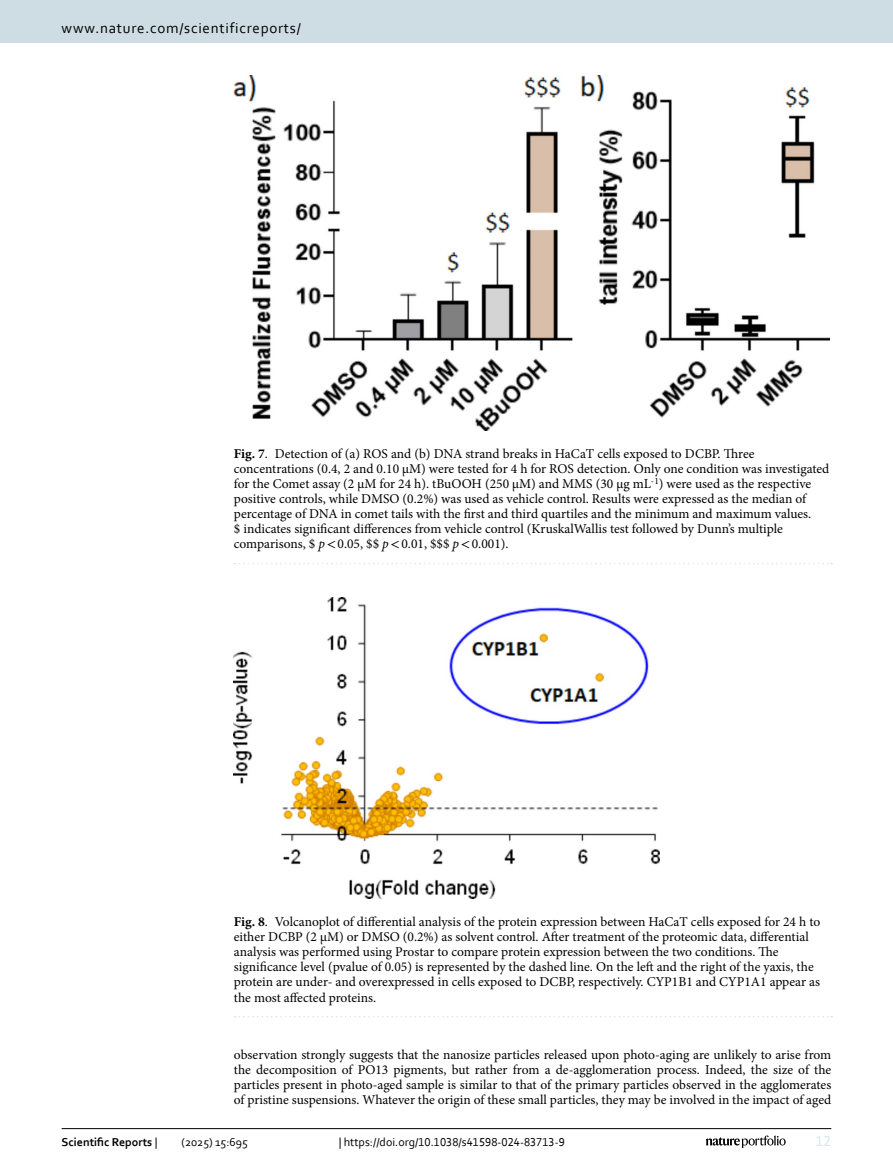
<style>
.page{position:relative;width:893px;height:1174px;background:#fff}
.page>*{position:absolute;margin:0;border:0;box-sizing:border-box;transform-origin:0 0}
.t1{font:15px "Corbel";letter-spacing:.05em;color:#000}
.t2{font:15px "Corbel";color:#d9e4eb}
.Figure_Caption{font:13.5px/15px "Minion Pro";color:#000}
.Body_Text_Indent{font:13.5px/15px "Minion Pro";color:#000;text-align:justify}
.t3{font:12px "Corbel";color:#000}
.t4{font:700 12px "Corbel";color:#000}
.s1{font-weight:700}
.s2{font-style:italic}
.s3{font-family:"STIX"}
.s4{font-weight:400}
</style>
<div class="page">
<img style="left:234px;top:598px;width:425px;height:300px">
<svg style="left:235px;top:1016px;width:597px;height:1px"></svg>
<img style="left:234px;top:76px;width:595px;height:354px">
<svg style="left:235px;top:563px;width:597px;height:1px"></svg>
<hr style="left:62px;top:1128px;width:769px;height:1px;background:#000">
<svg style="left:706px;top:1135px;width:80px;height:12px"></svg>
<div style="left:0;top:0;width:893px;height:43px;background:#cedde4"></div>
<p class="t1" style="left:62px;top:18px;width:241px">www.nature.com/scientificreports/</p>
<p class="Figure_Caption" style="left:234px;top:446px;width:597px"><span class="s1">Fig. 7</span>. Detection of (a) ROS and (b) DNA strand breaks in HaCaT cells exposed to DCBP. Three concentrations (0.4, 2 and 0.10 µM) were tested for 4 h for ROS detection. Only one condition was investigated for the Comet assay (2 µM for 24 h). tBuOOH (250 µM) and MMS (30 µg mL<sup>-1</sup>) were used as the respective positive controls, while DMSO (0.2%) was used as vehicle control. Results were expressed as the median of percentage of DNA in comet tails with the first and third quartiles and the minimum and maximum values.<br>$ indicates significant differences from vehicle control (KruskalWallis test followed by Dunn’s multiple comparisons, $ <span class="s2">p</span><span class="s3">&lt;</span>0.05, $$ <span class="s2">p</span><span class="s3">&lt;</span>0.01, $$$ <span class="s2">p</span><span class="s3">&lt;</span>0.001).</p>
<p class="Figure_Caption" style="left:234px;top:914px;width:588px"><span class="s1">Fig. 8</span>. Volcanoplot of differential analysis of the protein expression between HaCaT cells exposed for 24 h to either DCBP (2 µM) or DMSO (0.2%) as solvent control. After treatment of the proteomic data, differential analysis was performed using Prostar to compare protein expression between the two conditions. The significance level (pvalue of 0.05) is represented by the dashed line. On the left and the right of the yaxis, the protein are under- and overexpressed in cells exposed to DCBP, respectively. CYP1B1 and CYP1A1 appear as the most affected proteins.</p>
<p class="Body_Text_Indent" style="left:234px;top:1047px;width:599px">observation strongly suggests that the nanosize particles released upon photo-aging are unlikely to arise from the decomposition of PO13 pigments, but rather from a de-agglomeration process. Indeed, the size of the particles present in photo-aged sample is similar to that of the primary particles observed in the agglomerates of pristine suspensions. Whatever the origin of these small particles, they may be involved in the impact of aged</p>
<p class="t4" style="left:62px;top:1134px;width:97px">Scientific Reports <span class="s4">|</span></p>
<p class="t3" style="left:181px;top:1134px;width:68px">(2025) 15:695</p>
<p class="t3" style="left:339px;top:1134px;width:228px">| https://doi.org/10.1038/s41598-024-83713-9</p>
<p class="t2" style="left:816px;top:1132px;width:17px">12</p>
</div>
